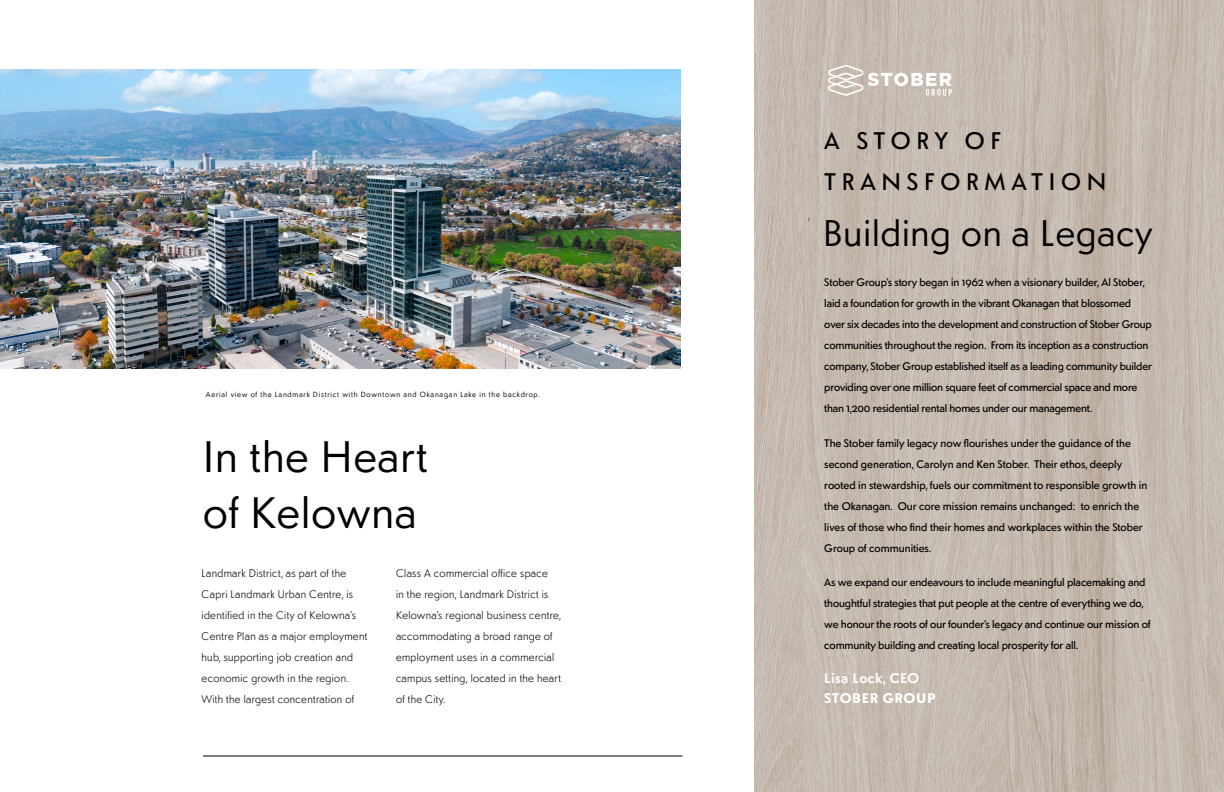
<style>
.page{position:relative;width:1224px;height:792px;background:#fff}
.page>*{position:absolute;margin:0;border:0;box-sizing:border-box;transform-origin:0 0}
.t1{font:44px/56px "Sonar Sans";letter-spacing:.025em;color:#000}
.t2{font:37px "Sonar Sans";letter-spacing:.025em;color:#000}
.t3{font:500 24px/41px "Sonar Sans";letter-spacing:.24em;color:#000}
.t4{font:600 14px "Sonar Sans";letter-spacing:.025em;color:#fff}
.t5{font:700 14px "Sonar Sans";letter-spacing:.045em;color:#fff}
.t6{font:500 11px/21px "Sonar Sans";letter-spacing:-.01em;color:#000}
.t7{font:300 11px/21px "Sonar Sans";letter-spacing:.03em;color:#000}
.t8{font:7.5px "Sonar Sans";letter-spacing:.1em;color:#000}
</style>
<div class="page">
<hr style="left:203px;top:756px;width:479px;height:1px;background:#000">
<img style="left:0;top:69px;width:681px;height:300px">
<svg style="left:754px;top:0;width:470px;height:792px;background:#c4b9ae"></svg>
<svg style="left:828px;top:65px;width:124px;height:31px"></svg>
<p class="t8" style="left:206px;top:390px;width:335px">Aerial view of the Landmark District with Downtown and Okanagan Lake in the backdrop.</p>
<h1 class="t1" style="left:203px;top:427px;width:226px">In the Heart of Kelowna</h1>
<p class="t7" style="left:202px;top:562px;width:167px">Landmark District, as part of the Capri Landmark Urban Centre, is identified in the City of Kelowna’s Centre Plan as a major employment hub, supporting job creation and economic growth in the region.<br>With the largest concentration of</p>
<p class="t7" style="left:396px;top:562px;width:167px">Class A commercial office space<br>in the region, Landmark District is<br>Kelowna’s regional business centre, accommodating a broad range of employment uses in a commercial campus setting, located in the heart of the City.</p>
<h3 class="t3" style="left:824px;top:119px;width:283px">A STORY OF<br>TRANSFORMATION</h3>
<h2 class="t2" style="left:823px;top:208px;width:331px">Building on a Legacy</h2>
<p class="t6" style="left:824px;top:271px;width:329px">Stober Group’s story began in 1962 when a visionary builder, Al Stober, laid a foundation for growth in the vibrant Okanagan that blossomed over six decades into the development and construction of Stober Group communities throughout the region. From its inception as a construction company, Stober Group established itself as a leading community builder providing over one million square feet of commercial space and more than 1,200 residential rental homes under our management.</p>
<p class="t6" style="left:824px;top:432px;width:325px">The Stober family legacy now flourishes under the guidance of the second generation, Carolyn and Ken Stober. Their ethos, deeply rooted in stewardship, fuels our commitment to responsible growth in the Okanagan. Our core mission remains unchanged: to enrich the lives of those who find their homes and workplaces within the Stober Group of communities.</p>
<p class="t6" style="left:824px;top:571px;width:328px">As we expand our endeavours to include meaningful placemaking and thoughtful strategies that put people at the centre of everything we do, we honour the roots of our founder’s legacy and continue our mission of community building and creating local prosperity for all.</p>
<p class="t4" style="left:824px;top:668px;width:96px">Lisa Lock, CEO</p>
<p class="t5" style="left:824px;top:688px;width:113px">STOBER GROUP</p>
</div>
